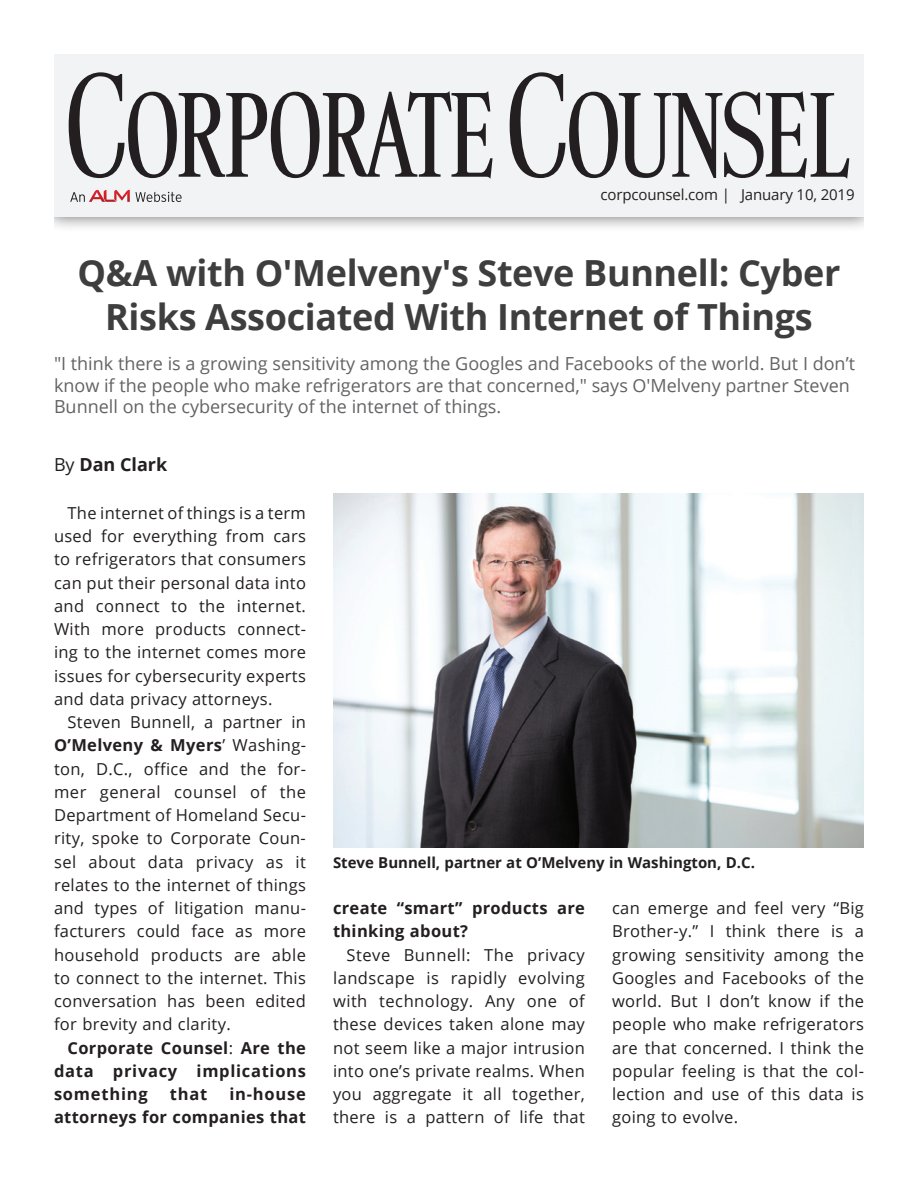
<style>
.page{position:relative;width:918px;height:1188px;background:#fff}
.page>*{position:absolute;margin:0;border:0;box-sizing:border-box;transform-origin:0 0}
.t1{font:700 36px/43.5px "Open Sans";letter-spacing:-.01em;color:#3e3e3f;text-align:center}
.t2{font:18px/21.6px "Open Sans";color:#636366}
.t3{font:700 18px "Open Sans";color:#231f20}
.t4{font:16.5px/23.2px "Open Sans";letter-spacing:.02em;color:#231f20;text-align:justify}
.t5{font:700 16.5px/23.2px "Open Sans";letter-spacing:.02em;color:#231f20;text-align:justify}
.t6{font:700 15px "Open Sans";color:#231f20}
.t7{font:15px "Open Sans";letter-spacing:-.01em;color:#231f20}
.s1{font-weight:400}
.s2{font-weight:700}
</style>
<div class="page">
<div style="left:39px;top:166px;width:841px;height:66px;background:#231f20;opacity:.65"></div>
<div style="left:54px;top:181px;width:810px;height:36px;background:#f2f3f4"></div>
<div style="left:54px;top:54px;width:810px;height:157px;background:#f2f3f4"></div>
<div style="left:0;top:0;width:54px;height:248px;background:#fff"></div>
<div style="left:864px;top:0;width:54px;height:248px;background:#fff"></div>
<svg style="left:70px;top:190px;width:112px;height:12px"></svg>
<svg style="left:69px;top:72px;width:424px;height:107px"></svg>
<svg style="left:510px;top:72px;width:339px;height:107px"></svg>
<img style="left:333px;top:493px;width:531px;height:354px">
<p class="t7" style="left:601px;top:184px;width:255px">corpcounsel.com | January 10, 2019</p>
<h1 class="t1" style="left:78px;top:250px;width:764px">Q&amp;A with O'Melveny's Steve Bunnell: Cyber<br>Risks Associated With Internet of Things</h1>
<p class="t2" style="left:54px;top:352px;width:803px">"I think there is a growing sensitivity among the Googles and Facebooks of the world. But I don’t know if the people who make refrigerators are that concerned," says O'Melveny partner Steven<br>Bunnell on the cybersecurity of the internet of things.</p>
<p class="t3" style="left:54px;top:452px;width:115px"><span class="s1">By</span> Dan Clark</p>
<p class="t4" style="left:54px;top:501px;width:254px;text-indent:13px">The internet of things is a term used for everything from cars to refrigerators that consumers can put their personal data into and connect to the internet.<br>With more products connect&shy;ing to the internet comes more issues for cybersecurity experts and data privacy attorneys.</p>
<p class="t4" style="left:54px;top:710px;width:254px;text-indent:13px">Steven Bunnell, a partner in <span class="s2">O’Melveny &amp; Myers</span>’ Washing&shy;ton, D.C., office and the for&shy;mer general counsel of the Department of Homeland Secu&shy;rity, spoke to Corporate Coun&shy;sel about data privacy as it relates to the internet of things and types of litigation manu&shy;facturers could face as more household products are able to connect to the internet. This conversation has been edited for brevity and clarity.</p>
<p class="t5" style="left:54px;top:1036px;width:254px;text-indent:13px">Corporate Counsel<span class="s1">:</span> Are the data privacy implications something</p>
<p class="t5" style="left:54px;top:1082px;width:253px;text-align:right">in-house<br>attorneys for companies that</p>
<p class="t5" style="left:170px;top:1082px;width:39px">that</p>
<p class="t6" style="left:333px;top:852px;width:424px">Steve Bunnell, partner at O’Melveny in Washington, D.C.</p>
<p class="t5" style="left:333px;top:896px;width:254px">create “smart” products are thinking about?</p>
<p class="t4" style="left:333px;top:943px;width:254px;text-indent:13px">Steve Bunnell: The privacy landscape is rapidly evolving with technology. Any one of these devices taken alone may not seem like a major intrusion into one’s private realms. When you aggregate it all together, there is a pattern of life that</p>
<p class="t4" style="left:612px;top:896px;width:254px">can emerge and feel very “Big Brother-y.” I think there is a growing sensitivity among the Googles and Facebooks of the world. But I don’t know if the people who make refrigerators are that concerned. I think the popular feeling is that the col&shy;lection and use of this data is going to evolve.</p>
</div>
